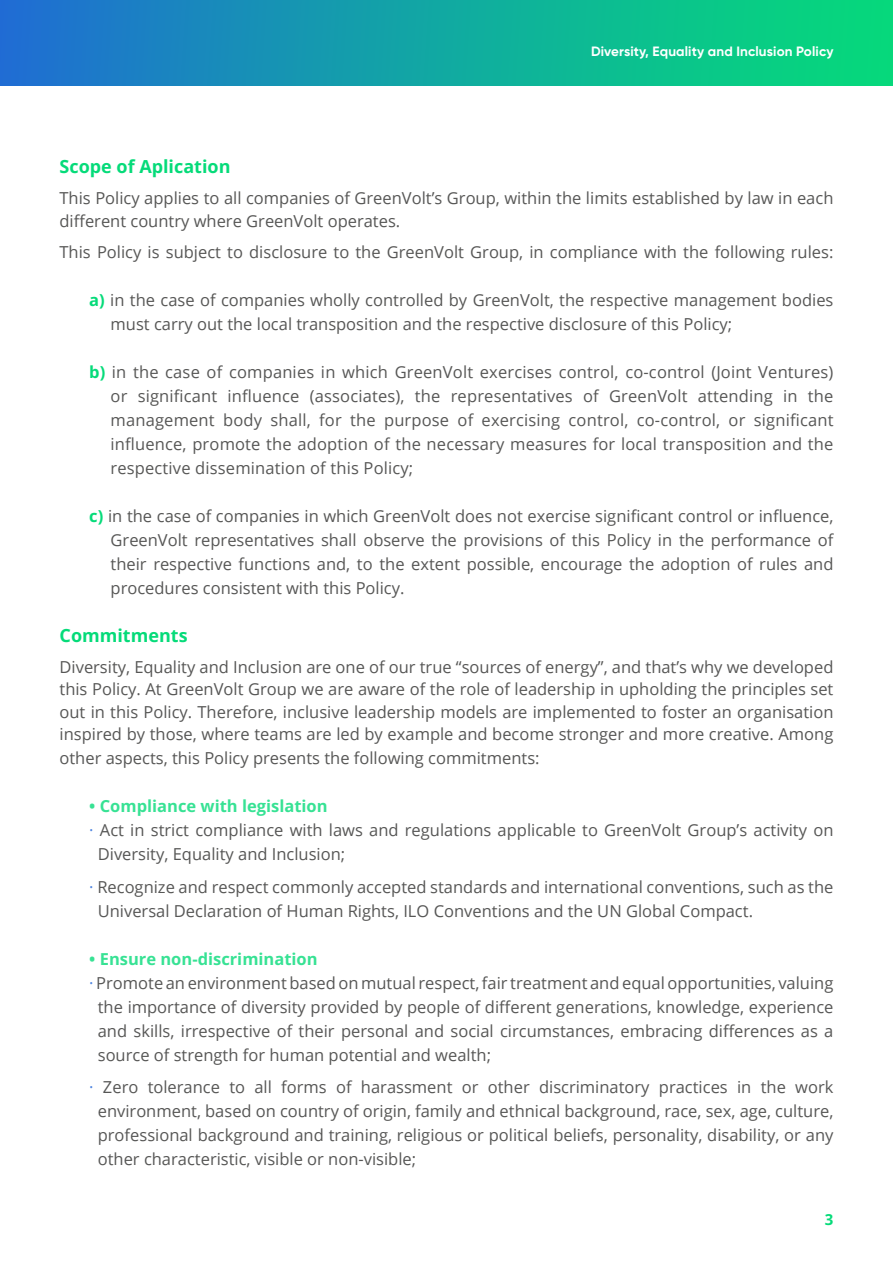
<style>
.page{position:relative;width:893px;height:1263px;background:#fff}
.page>*{position:absolute;margin:0;border:0;box-sizing:border-box;transform-origin:0 0}
.t1{font:700 18px "Open Sans";color:#05db79}
.t2{font:16.5px/24px "Open Sans";color:#575756;text-align:justify}
.t3{font:700 16.5px "Open Sans";color:#37e294}
.t4{font:700 15px "Open Sans";color:#05db79}
.t5{font:700 13.5px "Gilroy";letter-spacing:.01em;color:#fff}
.s1{font-weight:700;color:#05db79}
.s2{color:#4e85e0}
</style>
<div class="page">
<div style="left:0;top:0;width:893px;height:85px;background:linear-gradient(to right,#1f70d1,#04df76)"></div>
<p class="t5" style="left:591px;top:43px;width:244px">Diversity, Equality and Inclusion Policy</p>
<p class="t1" style="left:60px;top:154px;width:172px">Scope of Aplication</p>
<p class="t2" style="left:60px;top:187px;width:775px;line-height:22.5px">This Policy applies to all companies of GreenVolt’s Group, within the limits established by law in each different country where GreenVolt operates.</p>
<p class="t2" style="left:60px;top:239px;width:775px">This Policy is subject to disclosure to the GreenVolt Group, in compliance with the following rules:</p>
<p class="t2" style="left:111px;top:287px;width:724px;text-indent:-21px"><span class="s1">a)</span> in the case of companies wholly controlled by GreenVolt, the respective management bodies must carry out the local transposition and the respective disclosure of this Policy;</p>
<p class="t2" style="left:111px;top:359px;width:724px;text-indent:-21px"><span class="s1">b)</span> in the case of companies in which GreenVolt exercises control, co-control (Joint Ventures) or significant influence (associates), the representatives of GreenVolt attending in the management body shall, for the purpose of exercising control, co-control, or significant influence, promote the adoption of the necessary measures for local transposition and the respective dissemination of this Policy;</p>
<p class="t2" style="left:111px;top:503px;width:724px;text-indent:-21px"><span class="s1">c)</span> in the case of companies in which GreenVolt does not exercise significant control or influence, GreenVolt representatives shall observe the provisions of this Policy in the performance of their respective functions and, to the extent possible, encourage the adoption of rules and procedures consistent with this Policy.</p>
<p class="t1" style="left:60px;top:623px;width:130px">Commitments</p>
<p class="t2" style="left:60px;top:655px;width:775px;line-height:22.5px">Diversity, Equality and Inclusion are one of our true “sources of energy”, and that’s why we developed this Policy. At GreenVolt Group we are aware of the role of leadership in upholding the principles set out in this Policy. Therefore, inclusive leadership models are implemented to foster an organisation inspired by those, where teams are led by example and become stronger and more creative. Among</p>
<p class="t2" style="left:60px;top:746px;width:482px">other aspects, this Policy presents the following commitments:</p>
<p class="t3" style="left:89px;top:795px;width:240px">• Compliance with legislation</p>
<p class="t2" style="left:89px;top:818px;width:746px"><span class="s2">·</span> Act in strict compliance with laws and regulations applicable to GreenVolt Group’s activity on</p>
<p class="t2" style="left:98px;top:842px;width:249px">Diversity, Equality and Inclusion;</p>
<p class="t2" style="left:98px;top:874px;width:737px;text-indent:-8px"><span class="s2">·</span> Recognize and respect commonly accepted standards and international conventions, such as the<br>Universal Declaration of Human Rights, ILO Conventions and the UN Global Compact.</p>
<p class="t3" style="left:89px;top:947px;width:230px">• Ensure non-discrimination</p>
<p class="t2" style="left:89px;top:970px;width:746px"><span class="s2">·</span> Promote an environment based on mutual respect, fair treatment and equal opportunities, valuing</p>
<p class="t2" style="left:98px;top:994px;width:737px">the importance of diversity provided by people of different generations, knowledge, experience</p>
<p class="t2" style="left:98px;top:1018px;width:737px">and skills, irrespective of their personal and social circumstances, embracing differences as a</p>
<p class="t2" style="left:98px;top:1042px;width:395px">source of strength for human potential and wealth;</p>
<p class="t2" style="left:98px;top:1075px;width:737px;text-indent:-8px"><span class="s2">·</span> Zero tolerance to all forms of harassment or other discriminatory practices in the work environment, based on country of origin, family and ethnical background, race, sex, age, culture, professional background and training, religious or political beliefs, personality, disability, or any other characteristic, visible or non-visible;</p>
<p class="t4" style="left:825px;top:1209px;width:10px">3</p>
</div>
